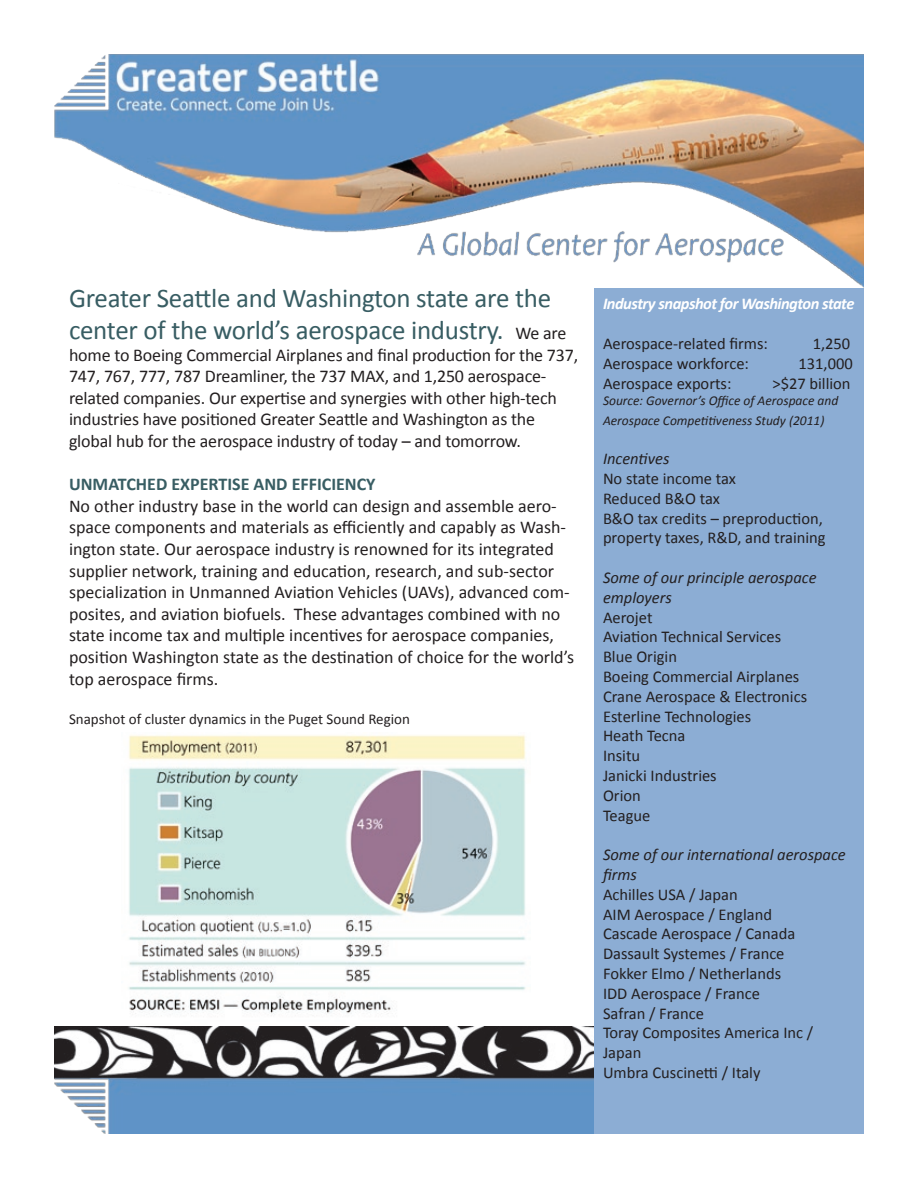
<style>
.page{position:relative;width:918px;height:1188px;background:#fff}
.page>*{position:absolute;margin:0;border:0;box-sizing:border-box;transform-origin:0 0}
.t1{font:27px/32.4px "Calibri";letter-spacing:-.01em;color:#385d63}
.t2{font:18px/21.6px "Calibri";letter-spacing:-.005em;color:#231f20}
.t3{font:700 18px "Calibri";color:#385d63}
.t4{font:16.5px/19.8px "Calibri";color:#231f20}
.t5{font:italic 16.5px/19.8px "Calibri";color:#231f20}
.t6{font:italic 700 16.5px "Calibri";letter-spacing:-.03em;color:#fff}
.t7{font:15px "Calibri";color:#231f20}
.t8{font:italic 13.5px/19.8px "Calibri";color:#231f20}
.s1{font-size:18px;color:#231f20}
</style>
<div class="page">
<img style="left:54px;top:54px;width:810px;height:234px">
<img style="left:54px;top:1026px;width:540px;height:108px">
<div style="left:594px;top:288px;width:270px;height:846px;background:#8cadd4"></div>
<img style="left:129px;top:735px;width:397px;height:281px">
<h1 class="t1" style="left:69px;top:281px;width:499px">Greater Seattle and Washington state are the center of the world’s aerospace industry. <span class="s1">We are</span></h1>
<p class="t2" style="left:69px;top:344px;width:511px">home to Boeing Commercial Airplanes and final production for the 737, 747, 767, 777, 787 Dreamliner, the 737 MAX, and 1,250 aerospace&shy;related companies. Our expertise and synergies with other high-tech industries have positioned Greater Seattle and Washington as the global hub for the aerospace industry of today – and tomorrow.</p>
<p class="t3" style="left:69px;top:473px;width:308px">UNMATCHED EXPERTISE AND EFFICIENCY</p>
<p class="t2" style="left:69px;top:495px;width:507px">No other industry base in the world can design and assemble aero&shy;space components and materials as efficiently and capably as Wash&shy;ington state. Our aerospace industry is renowned for its integrated supplier network, training and education, research, and sub-sector specialization in Unmanned Aviation Vehicles (UAVs), advanced com&shy;posites, and aviation biofuels. These advantages combined with no state income tax and multiple incentives for aerospace companies, position Washington state as the destination of choice for the world’s top aerospace firms.</p>
<p class="t7" style="left:69px;top:710px;width:343px">Snapshot of cluster dynamics in the Puget Sound Region</p>
<p class="t6" style="left:603px;top:293px;width:253px">Industry snapshot for Washington state</p>
<p class="t4" style="left:603px;top:334px;width:166px">Aerospace-related firms:</p>
<p class="t4" style="left:813px;top:334px;width:39px">1,250</p>
<p class="t4" style="left:603px;top:353px;width:148px">Aerospace workforce:</p>
<p class="t4" style="left:799px;top:353px;width:56px">131,000</p>
<p class="t4" style="left:603px;top:373px;width:130px">Aerospace exports:</p>
<p class="t4" style="left:772px;top:373px;width:80px">&gt;$27 billion</p>
<p class="t8" style="left:603px;top:390px;width:237px">Source: Governor’s Office of Aerospace and<br>Aerospace Competitiveness Study (2011)</p>
<p class="t5" style="left:603px;top:448px;width:68px">Incentives</p>
<p class="t4" style="left:603px;top:469px;width:224px">No state income tax<br>Reduced B&amp;O tax<br>B&amp;O tax credits – preproduction, property taxes, R&amp;D, and training</p>
<p class="t5" style="left:603px;top:567px;width:215px">Some of our principle aerospace employers</p>
<p class="t4" style="left:603px;top:607px;width:206px">Aerojet<br>Aviation Technical Services<br>Blue Origin<br>Boeing Commercial Airplanes<br>Crane Aerospace &amp; Electronics<br>Esterline Technologies<br>Heath Tecna<br>Insitu<br>Janicki Industries<br>Orion<br>Teague</p>
<p class="t5" style="left:603px;top:844px;width:244px">Some of our international aerospace firms</p>
<p class="t4" style="left:603px;top:884px;width:212px">Achilles USA / Japan<br>AIM Aerospace / England<br>Cascade Aerospace / Canada<br>Dassault Systemes / France<br>Fokker Elmo / Netherlands<br>IDD Aerospace / France<br>Safran / France<br>Toray Composites America Inc /<br>Japan<br>Umbra Cuscinetti / Italy</p>
</div>
